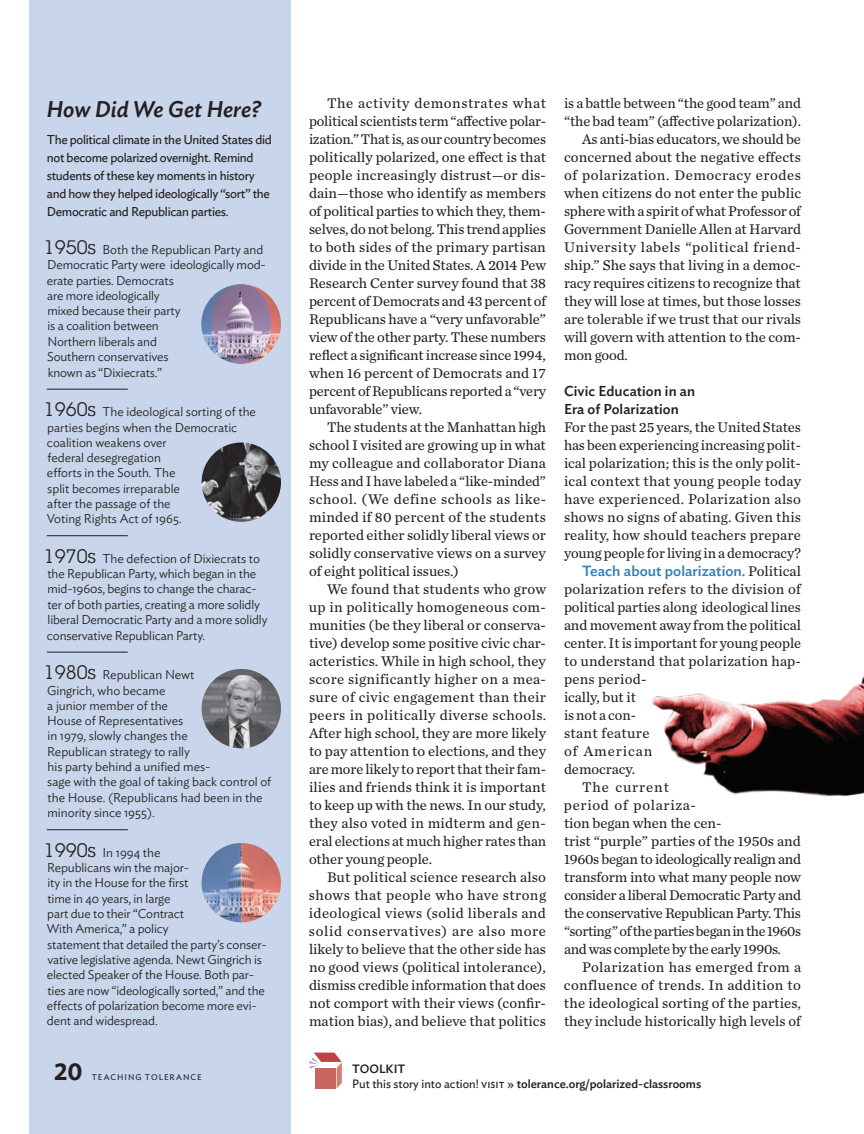
<style>
.page{position:relative;width:864px;height:1134px;background:#fff}
.page>*{position:absolute;margin:0;border:0;box-sizing:border-box;transform-origin:0 0}
.t1{font:600 24px "Ideal Sans";color:#231f20}
.t2{font:italic 500 22.5px "Ideal Sans";color:#231f20}
.t3{font:14.7px/18px "Chronicle Text G2";letter-spacing:-.005em;color:#231f20;text-align:justify}
.t4{font:14.7px "Chronicle Text G2";letter-spacing:.035em;color:#231f20}
.t5{font:14.7px "Chronicle Text G2";letter-spacing:.025em;color:#231f20}
.t6{font:14.7px "Chronicle Text G2";letter-spacing:.015em;color:#231f20}
.t7{font:14.7px "Chronicle Text G2";letter-spacing:-.025em;color:#231f20}
.t8{font:500 14.7px "Ideal Sans";color:#347fba}
.t9{font:14.7px "Chronicle Text G2";letter-spacing:.045em;color:#231f20}
.t10{font:14.7px "Chronicle Text G2";letter-spacing:.02em;color:#231f20}
.t11{font:14.7px "Chronicle Text G2";letter-spacing:.065em;color:#231f20}
.t12{font:14.7px "Chronicle Text G2";letter-spacing:.06em;color:#231f20}
.t13{font:500 14.25px/18px "Ideal Sans";letter-spacing:.005em;color:#231f20}
.t14{font:300 12.75px/15.3px "Ideal Sans";letter-spacing:-.01em;color:#231f20}
.t15{font:12.75px/18px "Ideal Sans";letter-spacing:-.02em;color:#231f20}
.t16{font:500 12px/15px "Ideal Sans";color:#231f20}
.t17{font:8.25px "Ideal Sans";letter-spacing:.125em;color:#231f20}
.s1{font-family:"Lubalin Graph Std";font-weight:400;font-size:19.2px}
.s2{font-family:"Chronicle Text G2";font-weight:400;color:#231f20}
.s3{font-weight:400}
</style>
<div class="page">
<div style="left:29px;top:0;width:261px;height:1134px;background:#c8d5ea"></div>
<img style="left:652px;top:675px;width:212px;height:122px">
<hr style="left:47px;top:389px;width:81px;height:1px;background:#231f20">
<hr style="left:47px;top:535px;width:81px;height:1px;background:#231f20">
<hr style="left:47px;top:652px;width:81px;height:1px;background:#231f20">
<hr style="left:47px;top:829px;width:81px;height:1px;background:#231f20">
<img style="left:202px;top:442px;width:79px;height:80px;border-radius:40px">
<img style="left:202px;top:669px;width:79px;height:79px;border-radius:40px">
<img style="left:201px;top:298px;width:80px;height:52px">
<img style="left:211px;top:284px;width:60px;height:80px">
<svg style="left:309px;top:1053px;width:33px;height:36px"></svg>
<img style="left:202px;top:843px;width:79px;height:79px">
<h2 class="t2" style="left:47px;top:92px;width:216px">How Did We Get Here?</h2>
<p class="t15" style="left:47px;top:130px;width:227px">The political climate in the United States did not become polarized overnight. Remind students of these key moments in history and how they helped ideologically “sort” the Democratic and Republican parties.</p>
<p class="t14" style="left:44px;top:241px;width:224px"><span class="s1">1950s</span> Both the Republican Party and<br>Democratic Party were ideologically mod&shy;erate parties. Democrats<br>are more ideologically<br>mixed because their party<br>is a coalition between<br>Northern liberals and<br>Southern conservatives<br>known as “Dixiecrats.”</p>
<p class="t14" style="left:44px;top:403px;width:214px"><span class="s1">1960s</span> The ideological sorting of the parties begins when the Democratic coalition weakens over<br>federal desegregation<br>efforts in the South. The<br>split becomes irreparable<br>after the passage of the<br>Voting Rights Act of 1965.</p>
<p class="t14" style="left:44px;top:550px;width:225px"><span class="s1">1970s</span> The defection of Dixiecrats to the Republican Party, which began in the mid-1960s, begins to change the charac&shy;ter of both parties, creating a more solidly liberal Democratic Party and a more solidly conservative Republican Party.</p>
<p class="t14" style="left:44px;top:666px;width:229px"><span class="s1">1980s</span> Republican Newt<br>Gingrich, who became<br>a junior member of the<br>House of Representatives<br>in 1979, slowly changes the<br>Republican strategy to rally<br>his party behind a unified mes-<br>sage with the goal of taking back control of the House. (Republicans had been in the minority since 1955).</p>
<p class="t14" style="left:44px;top:844px;width:225px"><span class="s1">1990s</span> In 1994 the<br>Republicans win the major-<br>ity in the House for the first<br>time in 40 years, in large<br>part due to their “Contract<br>With America,” a policy<br>statement that detailed the party’s conser&shy;vative legislative agenda. Newt Gingrich is elected Speaker of the House. Both par&shy;ties are now “ideologically sorted,” and the effects of polarization become more evi&shy;dent and widespread.</p>
<h1 class="t1" style="left:54px;top:1053px;width:30px">20</h1>
<p class="t17" style="left:92px;top:1071px;width:112px">TEACHING TOLERANCE</p>
<p class="t3" style="left:309px;top:93px;width:239px;text-indent:18px">The activity demonstrates what political scientists term “affective polar&shy;ization.” That is, as our country becomes politically polarized, one effect is that people increasingly distrust—or dis&shy;dain—those who identify as members of political parties to which they, them&shy;selves, do not belong. This trend applies to both sides of the primary partisan divide in the United States. A 2014 Pew Research Center survey found that 38 percent of Democrats and 43 percent of Republicans have a “very unfavorable” view of the other party. These numbers reflect a significant increase since 1994, when 16 percent of Democrats and 17 percent of Republicans reported a “very unfavorable” view.</p>
<p class="t3" style="left:309px;top:417px;width:239px;text-indent:18px">The students at the Manhattan high school I visited are growing up in what my colleague and collaborator Diana Hess and I have labeled a “like-minded” school. (We define schools as like&shy;minded if 80 percent of the students reported either solidly liberal views or solidly conservative views on a survey of eight political issues.)</p>
<p class="t3" style="left:309px;top:579px;width:239px;text-indent:18px">We found that students who grow up in politically homogeneous com&shy;munities (be they liberal or conserva&shy;tive) develop some positive civic char&shy;acteristics. While in high school, they score significantly higher on a mea&shy;sure of civic engagement than their peers in politically diverse schools.<br>After high school, they are more likely to pay attention to elections, and they are more likely to report that their fam&shy;ilies and friends think it is important to keep up with the news. In our study, they also voted in midterm and gen&shy;eral elections at much higher rates than other young people.</p>
<p class="t3" style="left:309px;top:867px;width:239px;text-indent:18px">But political science research also shows that people who have strong ideological views (solid liberals and solid conservatives) are also more likely to believe that the other side has no good views (political intolerance), dismiss credible information that does not comport with their views (confir&shy;mation bias), and believe that politics</p>
<p class="t3" style="left:564px;top:93px;width:239px">is a battle between “the good team” and</p>
<p class="t3" style="left:564px;top:111px;width:239px">“the bad team” (affective polarization).</p>
<p class="t3" style="left:582px;top:129px;width:220px">As anti-bias educators, we should be</p>
<p class="t3" style="left:564px;top:147px;width:238px">concerned about the negative effects</p>
<p class="t4" style="left:564px;top:164px;width:239px">of polarization. Democracy erodes</p>
<p class="t3" style="left:564px;top:183px;width:239px">when citizens do not enter the public</p>
<p class="t3" style="left:564px;top:201px;width:239px">sphere with a spirit of what Professor of</p>
<p class="t3" style="left:564px;top:219px;width:239px">Government Danielle Allen at Harvard</p>
<p class="t4" style="left:564px;top:236px;width:239px">University labels “political friend-</p>
<p class="t3" style="left:564px;top:255px;width:239px">ship.” She says that living in a democ-</p>
<p class="t3" style="left:564px;top:273px;width:238px">racy requires citizens to recognize that</p>
<p class="t3" style="left:564px;top:291px;width:238px">they will lose at times, but those losses</p>
<p class="t3" style="left:564px;top:309px;width:239px">are tolerable if we trust that our rivals</p>
<p class="t3" style="left:564px;top:327px;width:239px">will govern with attention to the com-</p>
<p class="t3" style="left:564px;top:345px;width:65px">mon good.</p>
<p class="t13" style="left:564px;top:381px;width:133px">Civic Education in an<br>Era of Polarization</p>
<p class="t3" style="left:564px;top:417px;width:239px">For the past 25 years, the United States has been experiencing increasing polit&shy;ical polarization; this is the only polit&shy;ical context that young people today have experienced. Polarization also shows no signs of abating. Given this reality, how should teachers prepare young people for living in a democracy?</p>
<p class="t8" style="left:582px;top:560px;width:220px">Teach about polarization. <span class="s2">Political</span></p>
<p class="t6" style="left:564px;top:578px;width:238px">polarization refers to the division of</p>
<p class="t3" style="left:564px;top:597px;width:238px">political parties along ideological lines</p>
<p class="t3" style="left:564px;top:615px;width:238px">and movement away from the political</p>
<p class="t3" style="left:564px;top:633px;width:239px">center. It is important for young people</p>
<p class="t3" style="left:564px;top:651px;width:238px">to understand that polarization hap-</p>
<p class="t6" style="left:564px;top:668px;width:84px">pens period-</p>
<p class="t3" style="left:564px;top:687px;width:73px">ically, but it</p>
<p class="t3" style="left:564px;top:705px;width:74px">is not a con-</p>
<p class="t10" style="left:564px;top:722px;width:87px">stant feature</p>
<p class="t11" style="left:564px;top:740px;width:90px">of American</p>
<p class="t3" style="left:564px;top:759px;width:73px">democracy.</p>
<p class="t12" style="left:582px;top:776px;width:89px">The current</p>
<p class="t9" style="left:564px;top:794px;width:134px">period of polariza-</p>
<p class="t3" style="left:564px;top:813px;width:159px">tion began when the cen-</p>
<p class="t3" style="left:564px;top:831px;width:238px">trist “purple” parties of the 1950s and</p>
<p class="t3" style="left:564px;top:849px;width:239px">1960s began to ideologically realign and</p>
<p class="t3" style="left:564px;top:867px;width:239px">transform into what many people now</p>
<p class="t3" style="left:564px;top:885px;width:239px">consider a liberal Democratic Party and</p>
<p class="t3" style="left:564px;top:903px;width:238px">the conservative Republican Party. This</p>
<p class="t7" style="left:564px;top:920px;width:239px">“sorting” of the parties began in the 1960s</p>
<p class="t3" style="left:564px;top:939px;width:219px">and was complete by the early 1990s.</p>
<p class="t5" style="left:582px;top:956px;width:221px">Polarization has emerged from a</p>
<p class="t5" style="left:564px;top:974px;width:238px">confluence of trends. In addition to</p>
<p class="t3" style="left:564px;top:993px;width:239px">the ideological sorting of the parties,</p>
<p class="t3" style="left:564px;top:1011px;width:238px">they include historically high levels of</p>
<p class="t16" style="left:352px;top:1060px;width:350px">TOOLKIT<br><span class="s3">Put this story into action! visit »</span> tolerance.org/polarized-classrooms</p>
</div>
